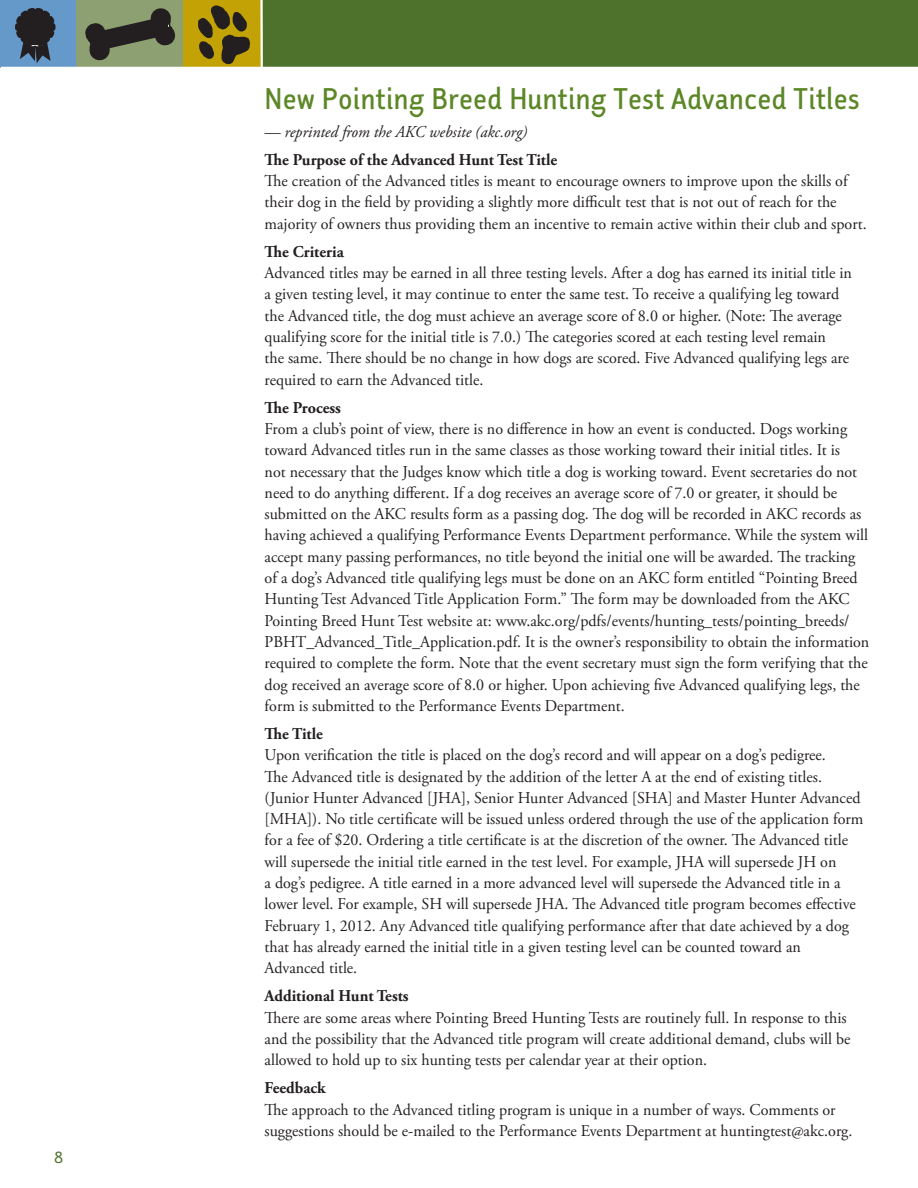
<style>
.page{position:relative;width:918px;height:1188px;background:#fff}
.page>*{position:absolute;margin:0;border:0;box-sizing:border-box;transform-origin:0 0}
.t1{font:36px "Faceplate Sans C Gauge";color:#5c8727;scale:.95 1}
.t2{font:19.5px "Faceplate Sans B Gauge";color:#4e722b}
.t3{font:16.5px/21.3px "Adobe Garamond Pro";color:#231f20}
.t4{font:700 16.5px "Adobe Garamond Pro";color:#231f20}
.t5{font:italic 16.5px "Adobe Garamond Pro";color:#231f20}
</style>
<div class="page">
<div style="left:263px;top:0;width:655px;height:67px;background:#4e722b"></div>
<div style="left:0;top:0;width:77px;height:68px;background:#6599c9"></div>
<div style="left:76px;top:0;width:108px;height:68px;background:#8da071"></div>
<svg style="left:85px;top:8px;width:90px;height:53px"></svg>
<hr style="left:1px;top:67px;width:917px;height:2px;background:#fff">
<div style="left:162px;top:21px;width:6px;height:11px;background:#231f20"></div>
<svg style="left:15px;top:8px;width:41px;height:55px"></svg>
<div style="left:183px;top:0;width:78px;height:67px;background:#c2a205"></div>
<p class="t2" style="left:54px;top:1147px;width:11px">8</p>
<h1 class="t1" style="left:265px;top:79px;width:628px">New Pointing Breed Hunting Test Advanced Titles</h1>
<p class="t5" style="left:265px;top:122px;width:264px">— reprinted from the AKC website (akc.org)</p>
<p class="t4" style="left:265px;top:150px;width:294px">The Purpose of the Advanced Hunt Test Title</p>
<p class="t3" style="left:265px;top:171px;width:604px">The creation of the Advanced titles is meant to encourage owners to improve upon the skills of their dog in the field by providing a slightly more difficult test that is not out of reach for the majority of owners thus providing them an incentive to remain active within their club and sport.</p>
<p class="t4" style="left:265px;top:242px;width:81px">The Criteria</p>
<p class="t3" style="left:265px;top:263px;width:589px">Advanced titles may be earned in all three testing levels. After a dog has earned its initial title in a given testing level, it may continue to enter the same test. To receive a qualifying leg toward the Advanced title, the dog must achieve an average score of 8.0 or higher. (Note: The average qualifying score for the initial title is 7.0.) The categories scored at each testing level remain<br>the same. There should be no change in how dogs are scored. Five Advanced qualifying legs are required to earn the Advanced title.</p>
<p class="t4" style="left:265px;top:398px;width:78px">The Process</p>
<p class="t3" style="left:265px;top:419px;width:606px">From a club’s point of view, there is no difference in how an event is conducted. Dogs working toward Advanced titles run in the same classes as those working toward their initial titles. It is<br>not necessary that the Judges know which title a dog is working toward. Event secretaries do not need to do anything different. If a dog receives an average score of 7.0 or greater, it should be submitted on the AKC results form as a passing dog. The dog will be recorded in AKC records as having achieved a qualifying Performance Events Department performance. While the system will accept many passing performances, no title beyond the initial one will be awarded. The tracking of a dog’s Advanced title qualifying legs must be done on an AKC form entitled “Pointing Breed Hunting Test Advanced Title Application Form.” The form may be downloaded from the AKC Pointing Breed Hunt Test website at: www.akc.org/pdfs/events/hunting_tests/pointing_breeds/ PBHT_Advanced_Title_Application.pdf. It is the owner’s responsibility to obtain the information required to complete the form. Note that the event secretary must sign the form verifying that the dog received an average score of 8.0 or higher. Upon achieving five Advanced qualifying legs, the form is submitted to the Performance Events Department.</p>
<p class="t4" style="left:265px;top:724px;width:60px">The Title</p>
<p class="t3" style="left:265px;top:745px;width:600px">Upon verification the title is placed on the dog’s record and will appear on a dog’s pedigree.<br>The Advanced title is designated by the addition of the letter A at the end of existing titles. (Junior Hunter Advanced [JHA], Senior Hunter Advanced [SHA] and Master Hunter Advanced [MHA]). No title certificate will be issued unless ordered through the use of the application form for a fee of $20. Ordering a title certificate is at the discretion of the owner. The Advanced title will supersede the initial title earned in the test level. For example, JHA will supersede JH on<br>a dog’s pedigree. A title earned in a more advanced level will supersede the Advanced title in a lower level. For example, SH will supersede JHA. The Advanced title program becomes effective February 1, 2012. Any Advanced title qualifying performance after that date achieved by a dog that has already earned the initial title in a given testing level can be counted toward an Advanced title.</p>
<p class="t4" style="left:265px;top:986px;width:146px">Additional Hunt Tests</p>
<p class="t3" style="left:265px;top:1007px;width:587px">There are some areas where Pointing Breed Hunting Tests are routinely full. In response to this and the possibility that the Advanced title program will create additional demand, clubs will be allowed to hold up to six hunting tests per calendar year at their option.</p>
<p class="t4" style="left:265px;top:1078px;width:63px">Feedback</p>
<p class="t3" style="left:265px;top:1099px;width:589px">The approach to the Advanced titling program is unique in a number of ways. Comments or suggestions should be e-mailed to the Performance Events Department at huntingtest@akc.org.</p>
</div>
